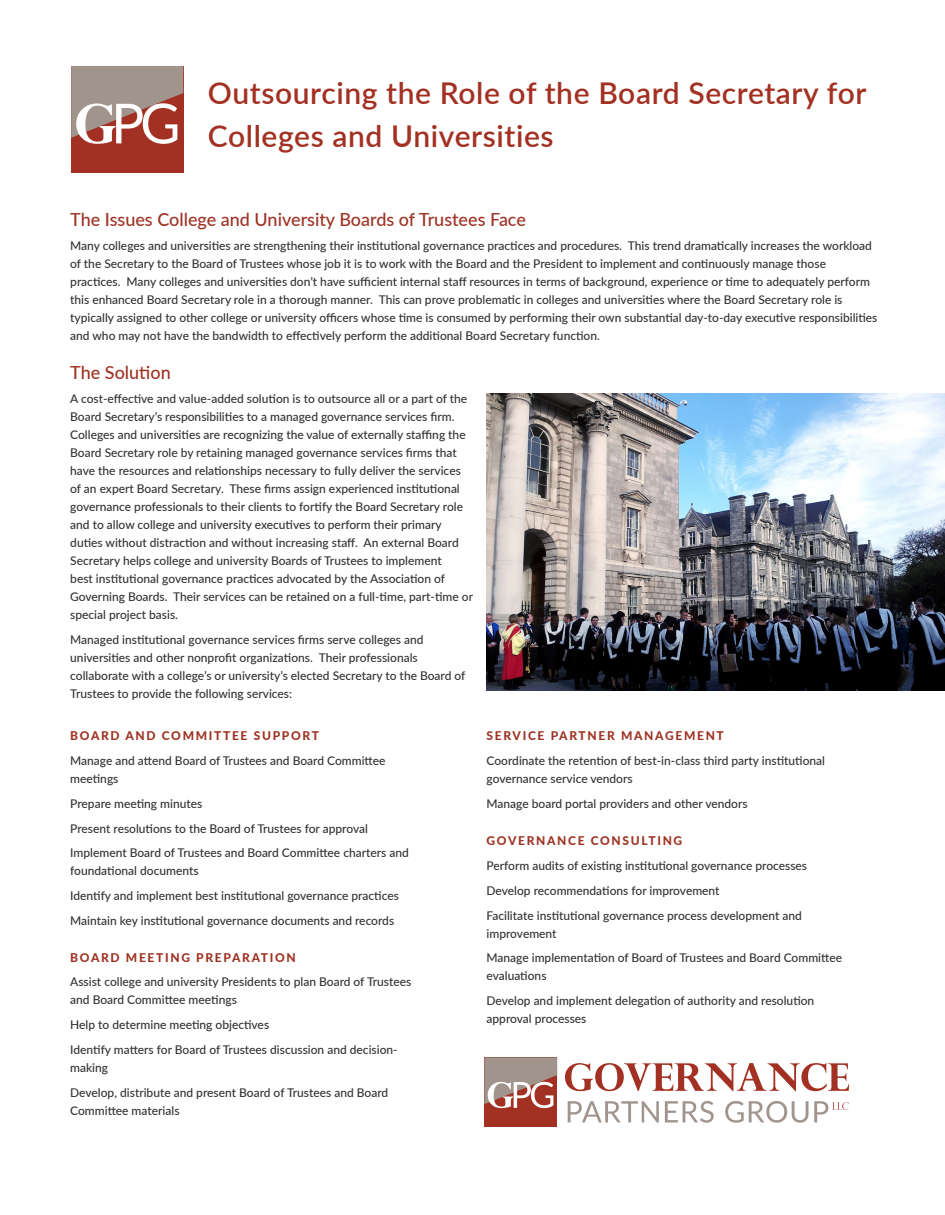
<style>
.page{position:relative;width:945px;height:1215px;background:#fff}
.page>*{position:absolute;margin:0;border:0;box-sizing:border-box;transform-origin:0 0}
.t1{font:600 30px/43.5px "Lato";letter-spacing:.02em;color:#a33123}
.t2{font:500 18px "Lato";color:#9e3223}
.t3{font:500 12px/18px "Lato";color:#333233}
.t4{font:800 12px "Lato";letter-spacing:.14em;color:#9e3223}
</style>
<div class="page">
<div style="left:71px;top:66px;width:112px;height:107px;background:#a33123"></div>
<svg style="left:71px;top:66px;width:112px;height:78px"></svg>
<img style="left:487px;top:393px;width:458px;height:297px">
<div style="left:484px;top:1057px;width:73px;height:70px;background:#a33123"></div>
<svg style="left:565px;top:1063px;width:284px;height:28px"></svg>
<svg style="left:568px;top:1101px;width:91px;height:21px"></svg>
<svg style="left:665px;top:1101px;width:49px;height:22px"></svg>
<svg style="left:484px;top:1057px;width:73px;height:51px"></svg>
<svg style="left:725px;top:1101px;width:124px;height:22px"></svg>
<p class="t1" style="left:208px;top:70px;width:660px">Outsourcing the Role of the Board Secretary for<br>Colleges and Universities</p>
<p class="t2" style="left:70px;top:206px;width:457px">The Issues College and University Boards of Trustees Face</p>
<p class="t3" style="left:70px;top:237px;width:809px">Many colleges and universities are strengthening their institutional governance practices and procedures. This trend dramatically increases the workload of the Secretary to the Board of Trustees whose job it is to work with the Board and the President to implement and continuously manage those practices. Many colleges and universities don’t have sufficient internal staff resources in terms of background, experience or time to adequately perform this enhanced Board Secretary role in a thorough manner. This can prove problematic in colleges and universities where the Board Secretary role is typically assigned to other college or university officers whose time is consumed by performing their own substantial day-to-day executive responsibilities and who may not have the bandwidth to effectively perform the additional Board Secretary function.</p>
<p class="t2" style="left:70px;top:359px;width:102px">The Solution</p>
<p class="t3" style="left:70px;top:390px;width:404px">A cost-effective and value-added solution is to outsource all or a part of the Board Secretary’s responsibilities to a managed governance services firm.<br>Colleges and universities are recognizing the value of externally staffing the Board Secretary role by retaining managed governance services firms that have the resources and relationships necessary to fully deliver the services of an expert Board Secretary. These firms assign experienced institutional governance professionals to their clients to fortify the Board Secretary role and to allow college and university executives to perform their primary duties without distraction and without increasing staff. An external Board Secretary helps college and university Boards of Trustees to implement<br>best institutional governance practices advocated by the Association of Governing Boards. Their services can be retained on a full-time, part-time or special project basis.</p>
<p class="t3" style="left:70px;top:630px;width:397px">Managed institutional governance services firms serve colleges and universities and other nonprofit organizations. Their professionals collaborate with a college’s or university’s elected Secretary to the Board of Trustees to provide the following services:</p>
<p class="t4" style="left:70px;top:727px;width:250px">BOARD AND COMMITTEE SUPPORT</p>
<p class="t3" style="left:70px;top:751px;width:317px">Manage and attend Board of Trustees and Board Committee meetings</p>
<p class="t3" style="left:70px;top:794px;width:134px">Prepare meeting minutes</p>
<p class="t3" style="left:70px;top:819px;width:299px">Present resolutions to the Board of Trustees for approval</p>
<p class="t3" style="left:70px;top:844px;width:340px">Implement Board of Trustees and Board Committee charters and foundational documents</p>
<p class="t3" style="left:70px;top:886px;width:330px">Identify and implement best institutional governance practices</p>
<p class="t3" style="left:70px;top:911px;width:326px">Maintain key institutional governance documents and records</p>
<p class="t4" style="left:70px;top:948px;width:227px">BOARD MEETING PREPARATION</p>
<p class="t3" style="left:70px;top:973px;width:343px">Assist college and university Presidents to plan Board of Trustees and Board Committee meetings</p>
<p class="t3" style="left:70px;top:1015px;width:200px">Help to determine meeting objectives</p>
<p class="t3" style="left:70px;top:1040px;width:329px">Identify matters for Board of Trustees discussion and decision&shy;making</p>
<p class="t3" style="left:70px;top:1083px;width:320px">Develop, distribute and present Board of Trustees and Board<br>Committee materials</p>
<p class="t4" style="left:487px;top:727px;width:239px">SERVICE PARTNER MANAGEMENT</p>
<p class="t3" style="left:487px;top:751px;width:340px">Coordinate the retention of best-in-class third party institutional governance service vendors</p>
<p class="t3" style="left:487px;top:794px;width:263px">Manage board portal providers and other vendors</p>
<p class="t4" style="left:487px;top:832px;width:197px">GOVERNANCE CONSULTING</p>
<p class="t3" style="left:487px;top:856px;width:322px">Perform audits of existing institutional governance processes</p>
<p class="t3" style="left:487px;top:881px;width:235px">Develop recommendations for improvement</p>
<p class="t3" style="left:487px;top:906px;width:317px">Facilitate institutional governance process development and improvement</p>
<p class="t3" style="left:487px;top:948px;width:357px">Manage implementation of Board of Trustees and Board Committee evaluations</p>
<p class="t3" style="left:487px;top:991px;width:329px">Develop and implement delegation of authority and resolution approval processes</p>
</div>
